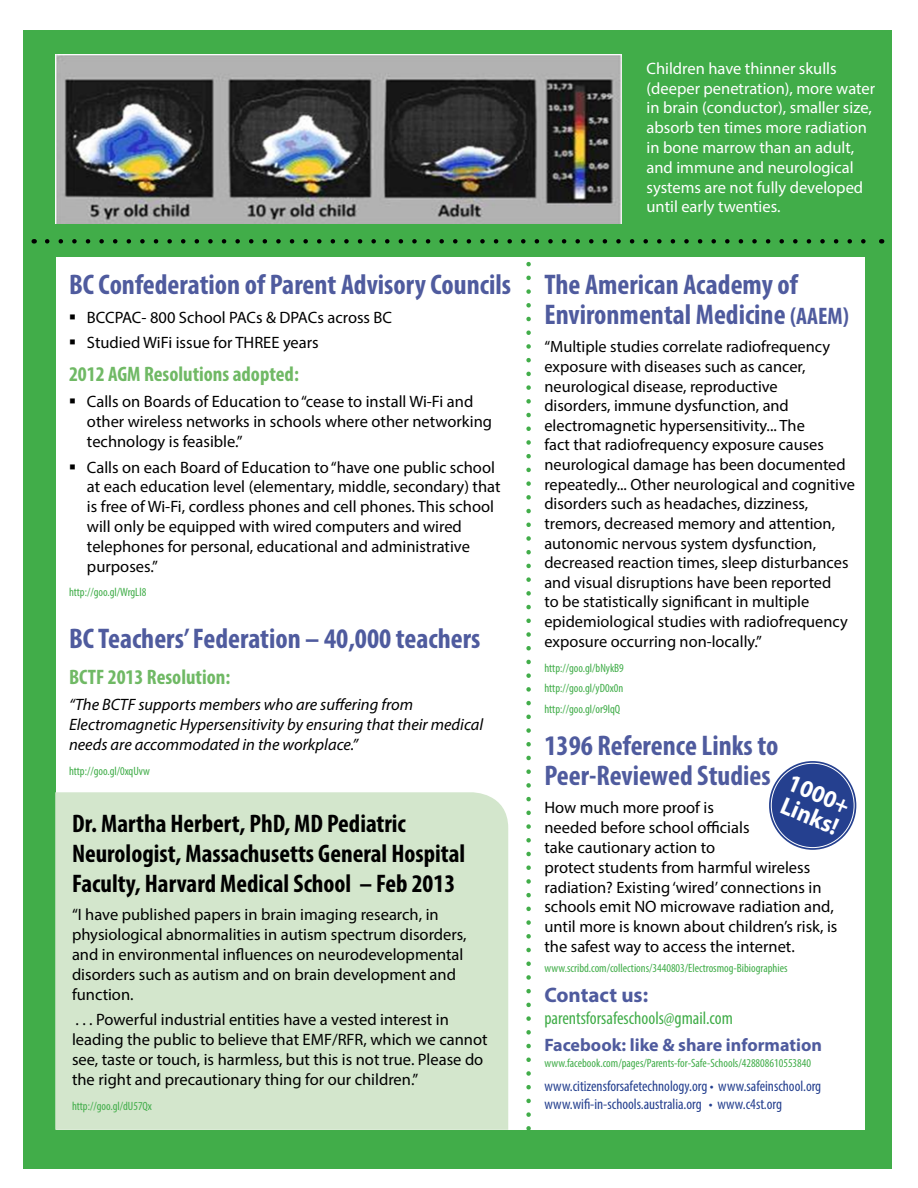
<style>
.page{position:relative;width:918px;height:1188px;background:#fff}
.page>*{position:absolute;margin:0;border:0;box-sizing:border-box;transform-origin:0 0}
.t1{font:700 condensed 28.5px/30px "Myriad Pro";color:#4f5b9e}
.t2{font:700 condensed 25.5px/30px "Myriad Pro";color:#000}
.t3{font:700 24.75px/23.7px "Myriad Pro";color:#fff;scale:.93 1}
.t4{font:700 condensed 21px "Myriad Pro";color:#70b965}
.t5{font:700 21px "Myriad Pro";color:#4f5b9e}
.t6{font:condensed 18px "Myriad Pro";color:#41ad49}
.t7{font:700 18px "Myriad Pro";color:#4f5b9e}
.t8{font:16.5px/19.8px "Myriad Pro";color:#000}
.t9{font:16.5px/19.8px "Myriad Pro";color:#fff}
.t10{font:italic 16.5px/19.8px "Myriad Pro";color:#000}
.t11{font:16.35px/19.6px "Myriad Pro";color:#000}
.t12{font:condensed 15px/18px "Myriad Pro";color:#25408f}
.t13{font:condensed 12px/20.4px "Myriad Pro";color:#41ad49;text-align:justify}
.s1{font-size:24px}
</style>
<div class="page">
<div style="left:24px;top:30px;width:868px;height:1139px;background:#41ad49"></div>
<div style="left:56px;top:257px;width:808px;height:873px;background:#fff"></div>
<img style="left:55px;top:54px;width:566px;height:170px">
<svg style="left:47px;top:239px;width:819px;height:5px"></svg>
<svg style="left:526px;top:264px;width:5px;height:866px"></svg>
<div style="left:55px;top:792px;width:453px;height:338px;background:#d3e6cc"></div>
<div style="left:769px;top:761px;width:87px;height:89px;background:#25408f;border-radius:50%"></div>
<h1 class="t1" style="left:69px;top:269px;width:444px">BC Confederation of Parent Advisory Councils</h1>
<p class="t8" style="left:87px;top:304px;width:307px;line-height:25.8px">BCCPAC- 800 School PACs &amp; DPACs across BC<br>Studied WiFi issue for THREE years</p>
<p class="t4" style="left:69px;top:361px;width:231px">2012 AGM Resolutions adopted:</p>
<p class="t8" style="left:87px;top:391px;width:407px">Calls on Boards of Education to “cease to install Wi-Fi and other wireless networks in schools where other networking technology is feasible.”</p>
<p class="t8" style="left:87px;top:457px;width:415px">Calls on each Board of Education to “have one public school at each education level (elementary, middle, secondary) that is free of Wi-Fi, cordless phones and cell phones. This school will only be equipped with wired computers and wired telephones for personal, educational and administrative purposes.”</p>
<p class="t13" style="left:69px;top:582px;width:79px">http://goo.gl/WrgLl8</p>
<h1 class="t1" style="left:69px;top:623px;width:413px">BC Teachers’ Federation – 40,000 teachers</h1>
<p class="t4" style="left:69px;top:664px;width:163px">BCTF 2013 Resolution:</p>
<p class="t10" style="left:69px;top:694px;width:416px">“The BCTF supports members who are suffering from<br>Electromagnetic Hypersensitivity by ensuring that their medical needs are accommodated in the workplace.”</p>
<p class="t13" style="left:69px;top:760px;width:83px">http://goo.gl/0xqUvw</p>
<h2 class="t2" style="left:72px;top:807px;width:395px">Dr. Martha Herbert, PhD, MD Pediatric<br>Neurologist, Massachusetts General Hospital<br>Faculty, Harvard Medical School – Feb 2013</h2>
<p class="t8" style="left:72px;top:905px;width:396px">“I have published papers in brain imaging research, in physiological abnormalities in autism spectrum disorders, and in environmental influences on neurodevelopmental disorders such as autism and on brain development and function.</p>
<p class="t8" style="left:72px;top:1010px;width:417px">. . . Powerful industrial entities have a vested interest in leading the public to believe that EMF/RFR, which we cannot see, taste or touch, is harmless, but this is not true. Please do the right and precautionary thing for our children.”</p>
<p class="t13" style="left:72px;top:1095px;width:82px">http://goo.gl/dU57Qx</p>
<p class="t9" style="left:646px;top:58px;width:230px">Children have thinner skulls (deeper penetration), more water in brain (conductor), smaller size, absorb ten times more radiation in bone marrow than an adult, and immune and neurological systems are not fully developed until early twenties.</p>
<h1 class="t1" style="left:544px;top:269px;width:306px">The American Academy of<br>Environmental Medicine <span class="s1">(AAEM)</span></h1>
<p class="t11" style="left:544px;top:337px;width:312px">“Multiple studies correlate radiofrequency exposure with diseases such as cancer, neurological disease, reproductive<br>disorders, immune dysfunction, and electromagnetic hypersensitivity... The<br>fact that radiofrequency exposure causes neurological damage has been documented repeatedly... Other neurological and cognitive disorders such as headaches, dizziness, tremors, decreased memory and attention, autonomic nervous system dysfunction, decreased reaction times, sleep disturbances and visual disruptions have been reported<br>to be statistically significant in multiple epidemiological studies with radiofrequency exposure occurring non-locally.”</p>
<p class="t13" style="left:544px;top:657px;width:81px">http://goo.gl/bNykB9 http://goo.gl/yD0x0n http://goo.gl/or9lqQ</p>
<h1 class="t1" style="left:544px;top:729px;width:235px">1396 Reference Links to<br>Peer-Reviewed Studies</h1>
<p class="t8" style="left:544px;top:798px;width:295px">How much more proof is<br>needed before school officials<br>take cautionary action to<br>protect students from harmful wireless radiation? Existing ‘wired’ connections in schools emit NO microwave radiation and, until more is known about children’s risk, is the safest way to access the internet.</p>
<p class="t13" style="left:544px;top:958px;width:245px">www.scribd.com/collections/3440803/Electrosmog-Bibiographies</p>
<p class="t5" style="left:544px;top:982px;width:105px">Contact us:</p>
<p class="t6" style="left:544px;top:1007px;width:190px">parentsforsafeschools@gmail.com</p>
<p class="t7" style="left:544px;top:1033px;width:279px">Facebook: like &amp; share information</p>
<p class="t13" style="left:544px;top:1053px;width:268px">www.facebook.com/pages/Parents-for-Safe-Schools/428808610553840</p>
<p class="t12" style="left:544px;top:1077px;width:278px">www.citizensforsafetechnology.org • www.safeinschool.org www.wifi-in-schools.australia.org • www.c4st.org</p>
<h3 class="t3" style="left:794px;top:770px;width:71px;rotate:23deg">1000+<br>Links!</h3>
</div>
